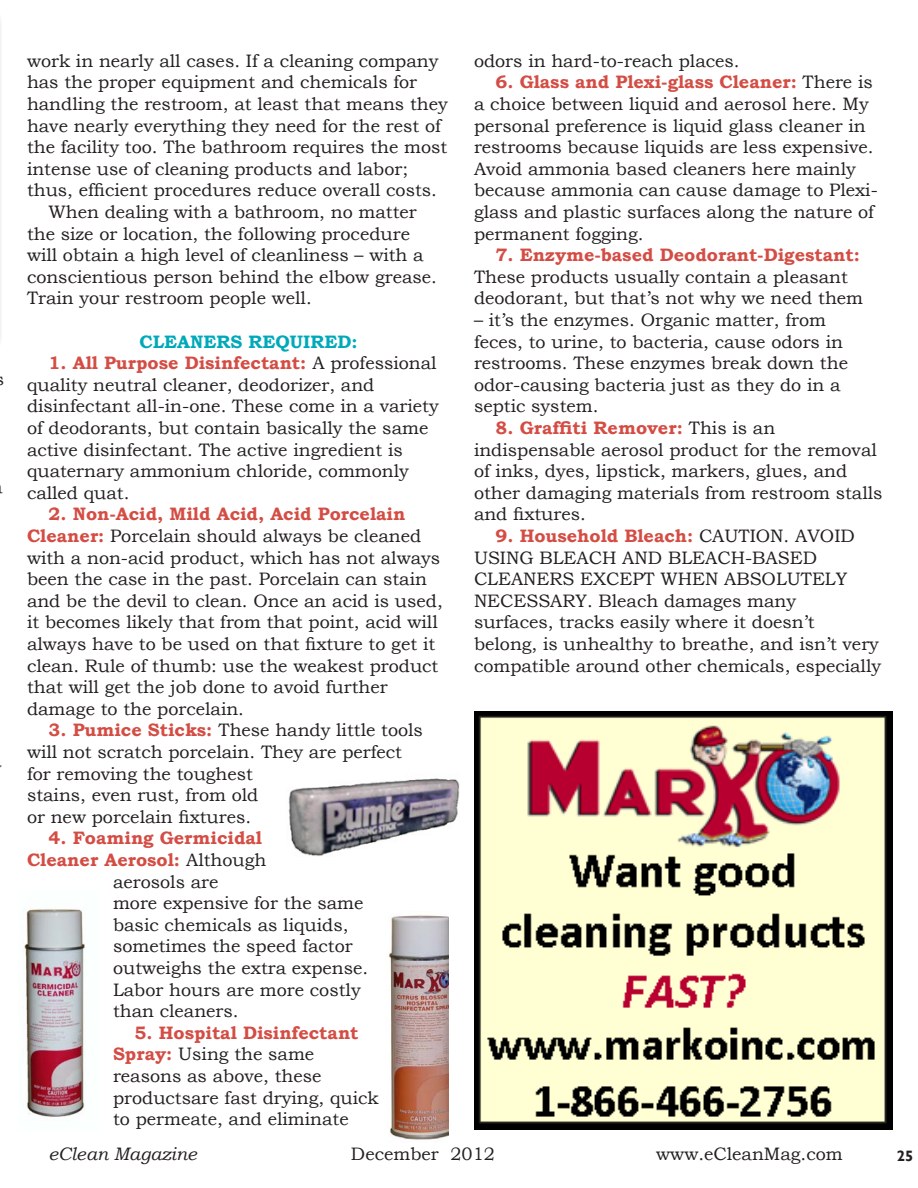
<style>
.page{position:relative;width:918px;height:1188px;background:#fff}
.page>*{position:absolute;margin:0;border:0;box-sizing:border-box;transform-origin:0 0}
.t1{font:18px/21.6px "Bookman Old Style";color:#231f20}
.t2{font:700 18px "Bookman Old Style";color:#d44d44}
.t3{font:700 18px "Bookman Old Style";color:#00a9b9}
.t4{font:italic 18px "Bookman Old Style";color:#231f20}
.t5{font:700 15px "Gill Sans";color:#231f20}
.s1{font-weight:700;color:#d44d44}
.s2{font-weight:400;color:#231f20}
</style>
<div class="page">
<hr style="left:0;top:10px;width:3px;height:340px;background:#f9f9f9">
<img style="left:474px;top:711px;width:418px;height:419px">
<img style="left:388px;top:915px;width:60px;height:225px">
<img style="left:23px;top:909px;width:63px;height:208px">
<img style="left:288px;top:778px;width:171px;height:78px">
<p class="t1" style="left:27px;top:50px;width:422px">work in nearly all cases. If a cleaning company has the proper equipment and chemicals for handling the restroom, at least that means they have nearly everything they need for the rest of the facility too. The bathroom requires the most intense use of cleaning products and labor; thus, efficient procedures reduce overall costs.</p>
<p class="t1" style="left:27px;top:201px;width:412px;text-indent:22px">When dealing with a bathroom, no matter the size or location, the following procedure will obtain a high level of cleanliness – with a conscientious person behind the elbow grease.<br>Train your restroom people well.</p>
<p class="t3" style="left:139px;top:329px;width:220px">CLEANERS REQUIRED:</p>
<p class="t1" style="left:27px;top:352px;width:413px;text-indent:22px"><span class="s1">1. All Purpose Disinfectant:</span> A professional quality neutral cleaner, deodorizer, and disinfectant all-in-one. These come in a variety of deodorants, but contain basically the same active disinfectant. The active ingredient is quaternary ammonium chloride, commonly called quat.</p>
<p class="t1" style="left:27px;top:504px;width:417px;text-indent:22px"><span class="s1">2. Non-Acid, Mild Acid, Acid Porcelain Cleaner:</span> Porcelain should always be cleaned with a non-acid product, which has not always been the case in the past. Porcelain can stain and be the devil to clean. Once an acid is used, it becomes likely that from that point, acid will always have to be used on that fixture to get it clean. Rule of thumb: use the weakest product that will get the job done to avoid further damage to the porcelain.</p>
<p class="t1" style="left:27px;top:720px;width:397px;text-indent:22px"><span class="s1">3. Pumice Sticks:</span> These handy little tools will not scratch porcelain. They are perfect for removing the toughest<br>stains, even rust, from old<br>or new porcelain fixtures.</p>
<p class="t2" style="left:49px;top:825px;width:215px">4. Foaming Germicidal</p>
<p class="t2" style="left:27px;top:847px;width:241px">Cleaner Aerosol: <span class="s2">Although</span></p>
<p class="t1" style="left:113px;top:871px;width:107px">aerosols are</p>
<p class="t1" style="left:113px;top:892px;width:252px">more expensive for the same</p>
<p class="t1" style="left:113px;top:914px;width:237px">basic chemicals as liquids,</p>
<p class="t1" style="left:113px;top:936px;width:241px">sometimes the speed factor</p>
<p class="t1" style="left:113px;top:957px;width:257px">outweighs the extra expense.</p>
<p class="t1" style="left:113px;top:979px;width:249px">Labor hours are more costly</p>
<p class="t1" style="left:113px;top:1000px;width:127px">than cleaners.</p>
<p class="t1" style="left:113px;top:1022px;width:267px;text-indent:22px"><span class="s1">5. Hospital Disinfectant<br>Spray:</span> Using the same reasons as above, these productsare fast drying, quick to permeate, and eliminate</p>
<p class="t1" style="left:474px;top:50px;width:267px">odors in hard-to-reach places.</p>
<p class="t1" style="left:474px;top:72px;width:405px;text-indent:22px"><span class="s1">6. Glass and Plexi-glass Cleaner:</span> There is a choice between liquid and aerosol here. My personal preference is liquid glass cleaner in restrooms because liquids are less expensive.<br>Avoid ammonia based cleaners here mainly because ammonia can cause damage to Plexi&shy;glass and plastic surfaces along the nature of permanent fogging.</p>
<p class="t1" style="left:474px;top:244px;width:391px;text-indent:22px"><span class="s1">7. Enzyme-based Deodorant-Digestant:<br></span>These products usually contain a pleasant deodorant, but that’s not why we need them</p>
<p class="t1" style="left:474px;top:309px;width:376px">– it’s the enzymes. Organic matter, from feces, to urine, to bacteria, cause odors in restrooms. These enzymes break down the odor-causing bacteria just as they do in a septic system.</p>
<p class="t1" style="left:474px;top:417px;width:410px;text-indent:22px"><span class="s1">8. Graffiti Remover:</span> This is an indispensable aerosol product for the removal of inks, dyes, lipstick, markers, glues, and other damaging materials from restroom stalls and fixtures.</p>
<p class="t1" style="left:474px;top:525px;width:409px;text-indent:22px"><span class="s1">9. Household Bleach:</span> CAUTION. AVOID USING BLEACH AND BLEACH-BASED CLEANERS EXCEPT WHEN ABSOLUTELY NECESSARY. Bleach damages many<br>surfaces, tracks easily where it doesn’t belong, is unhealthy to breathe, and isn’t very compatible around other chemicals, especially</p>
<p class="t4" style="left:49px;top:1142px;width:150px">eClean Magazine</p>
<p class="t1" style="left:351px;top:1144px;width:145px">December 2012</p>
<p class="t1" style="left:656px;top:1144px;width:188px">www.eCleanMag.com</p>
<p class="t5" style="left:897px;top:1147px;width:18px">25</p>
</div>
